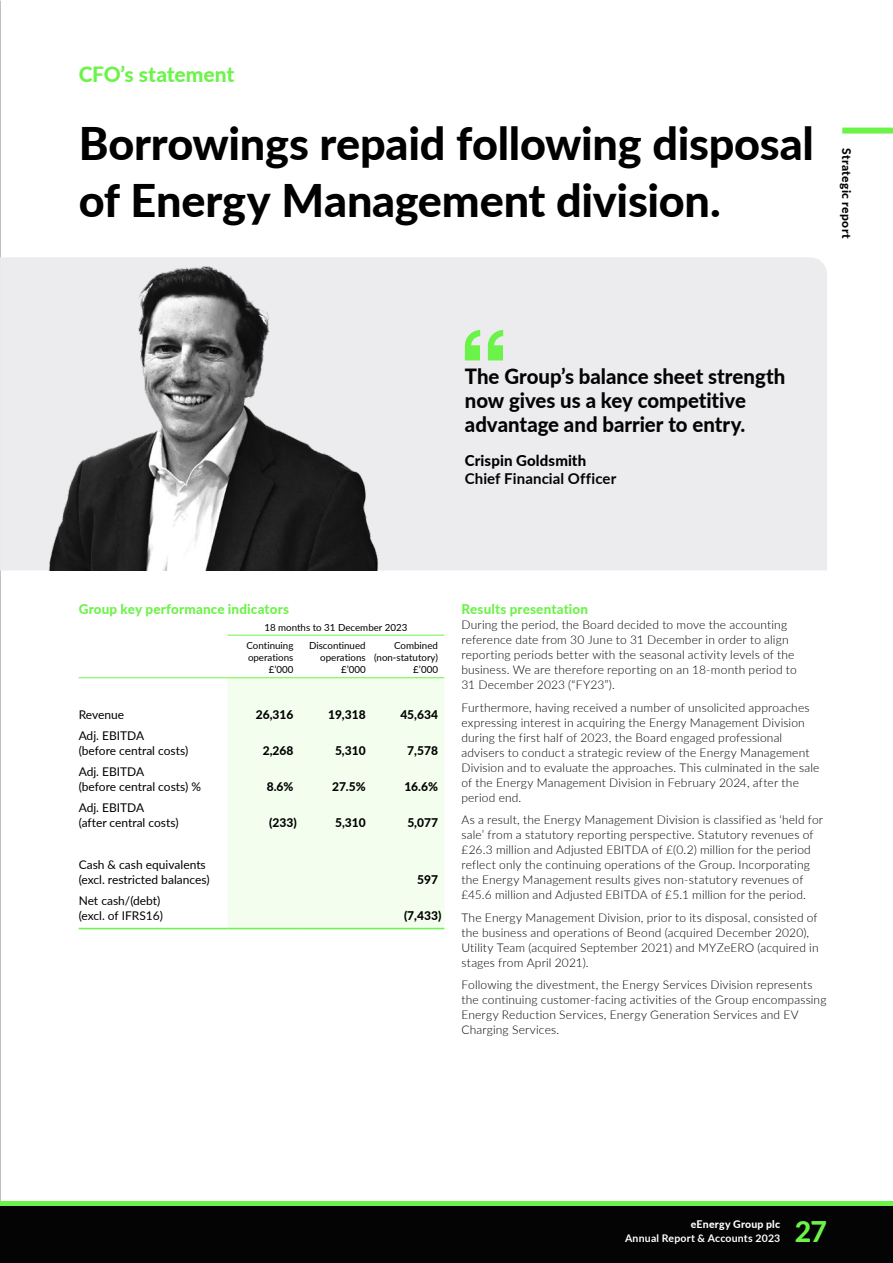
<style>
.page{position:relative;width:893px;height:1263px;background:#fff}
.page>*{position:absolute;margin:0;border:0;box-sizing:border-box;transform-origin:0 0}
.t1{font:900 45px/57px "Lato";letter-spacing:-.005em;color:#000}
.t2{font:900 28.5px "Lato";color:#6cf349}
.t3{font:900 21px/24px "Lato";color:#040404}
.t4{font:900 21px "Lato";letter-spacing:-.005em;color:#6cf349}
.t5{font:700 15px "Lato";letter-spacing:.005em;color:#040404}
.t6{font:900 15px "Lato";letter-spacing:.005em;color:#000}
.t7{font:900 13.5px "Lato";letter-spacing:.01em;color:#6cf349}
.t8{font:300 12px/15px "Lato";letter-spacing:.015em;color:#000}
.t9{font:12px/15px "Lato";color:#000}
.t10{font:900 12px "Lato";color:#000}
.t11{font:900 12px "Lato";letter-spacing:.035em;color:#000}
.t12{font:700 10.5px "Lato";letter-spacing:.02em;color:#fff}
.t13{font:900 10.5px "Lato";letter-spacing:.02em;color:#fff}
.t14{font:9.75px/12px "Lato";color:#000;text-align:right}
</style>
<div class="page">
<div style="left:227px;top:678px;width:217px;height:250px;background:#f3feee"></div>
<hr style="left:79px;top:928px;width:148px;height:1px;background:#6cf349">
<hr style="left:227px;top:928px;width:73px;height:1px;background:#6cf349">
<hr style="left:300px;top:928px;width:72px;height:1px;background:#6cf349">
<hr style="left:372px;top:928px;width:72px;height:1px;background:#6cf349">
<hr style="left:227px;top:635px;width:73px;height:1px;background:#6cf349">
<hr style="left:300px;top:635px;width:72px;height:1px;background:#6cf349">
<hr style="left:372px;top:635px;width:72px;height:1px;background:#6cf349">
<hr style="left:79px;top:677px;width:148px;height:1px;background:#6cf349">
<hr style="left:227px;top:677px;width:73px;height:1px;background:#6cf349">
<hr style="left:300px;top:677px;width:72px;height:1px;background:#6cf349">
<hr style="left:372px;top:677px;width:72px;height:1px;background:#6cf349">
<div style="left:0;top:257px;width:827px;height:313px;background:#ececee"></div>
<img style="left:17px;top:257px;width:370px;height:313px">
<svg style="left:488px;top:330px;width:15px;height:30px"></svg>
<svg style="left:465px;top:330px;width:15px;height:30px"></svg>
<div style="left:0;top:1205px;width:893px;height:58px;background:#040404"></div>
<hr style="left:0;top:1201px;width:893px;height:4px;background:#6cf349">
<div style="left:842px;top:128px;width:51px;height:6px;background:#6cf349"></div>
<h3 class="t4" style="left:79px;top:61px;width:157px">CFO’s statement</h3>
<h1 class="t1" style="left:79px;top:114px;width:737px">Borrowings repaid following disposal of Energy Management division.</h1>
<p class="t11" style="left:854px;top:148px;width:92px;rotate:90deg">Strategic report</p>
<h3 class="t3" style="left:465px;top:364px;width:322px">The Group’s balance sheet strength now gives us a key competitive advantage and barrier to entry.</h3>
<p class="t6" style="left:465px;top:451px;width:123px">Crispin Goldsmith</p>
<p class="t5" style="left:465px;top:469px;width:153px">Chief Financial Officer</p>
<p class="t7" style="left:79px;top:601px;width:212px">Group key performance indicators</p>
<p class="t14" style="left:247px;top:617px;width:162px;line-height:18.6px;text-align:left;text-indent:18px">18 months to 31 December 2023<br>Continuing</p>
<p class="t14" style="left:248px;top:651px;width:47px">operations £’000</p>
<p class="t14" style="left:309px;top:639px;width:58px">Discontinued operations £’000</p>
<p class="t14" style="left:374px;top:639px;width:65px">Combined (non-statutory) £’000</p>
<p class="t9" style="left:79px;top:707px;width:47px">Revenue</p>
<p class="t10" style="left:256px;top:708px;width:39px">26,316</p>
<p class="t10" style="left:328px;top:708px;width:39px">19,318</p>
<p class="t10" style="left:400px;top:708px;width:39px">45,634</p>
<p class="t9" style="left:79px;top:728px;width:111px">Adj. EBITDA<br>(before central costs)</p>
<p class="t10" style="left:263px;top:743px;width:32px">2,268</p>
<p class="t10" style="left:335px;top:743px;width:32px">5,310</p>
<p class="t10" style="left:407px;top:743px;width:32px">7,578</p>
<p class="t9" style="left:79px;top:764px;width:124px">Adj. EBITDA<br>(before central costs) %</p>
<p class="t9" style="left:79px;top:800px;width:101px">Adj. EBITDA<br>(after central costs)</p>
<p class="t9" style="left:79px;top:856px;width:132px">Cash &amp; cash equivalents (excl. restricted balances)</p>
<p class="t9" style="left:79px;top:892px;width:86px">Net cash/(debt) (excl. of IFRS16)</p>
<p class="t10" style="left:267px;top:779px;width:28px">8.6%</p>
<p class="t10" style="left:332px;top:779px;width:35px">27.5%</p>
<p class="t10" style="left:404px;top:779px;width:35px">16.6%</p>
<p class="t10" style="left:269px;top:815px;width:29px">(233)</p>
<p class="t10" style="left:335px;top:815px;width:32px">5,310</p>
<p class="t10" style="left:407px;top:815px;width:32px">5,077</p>
<p class="t10" style="left:417px;top:872px;width:22px">597</p>
<p class="t10" style="left:404px;top:908px;width:39px">(7,433)</p>
<p class="t7" style="left:461px;top:601px;width:128px">Results presentation</p>
<p class="t8" style="left:461px;top:617px;width:337px">During the period, the Board decided to move the accounting reference date from 30 June to 31 December in order to align reporting periods better with the seasonal activity levels of the business. We are therefore reporting on an 18-month period to 31 December 2023 (“FY23”).</p>
<p class="t8" style="left:461px;top:700px;width:360px">Furthermore, having received a number of unsolicited approaches expressing interest in acquiring the Energy Management Division during the first half of 2023, the Board engaged professional advisers to conduct a strategic review of the Energy Management Division and to evaluate the approaches. This culminated in the sale of the Energy Management Division in February 2024, after the period end.</p>
<p class="t8" style="left:461px;top:812px;width:363px">As a result, the Energy Management Division is classified as ‘held for sale’ from a statutory reporting perspective. Statutory revenues of £26.3 million and Adjusted EBITDA of £(0.2) million for the period reflect only the continuing operations of the Group. Incorporating the Energy Management results gives non-statutory revenues of £45.6 million and Adjusted EBITDA of £5.1 million for the period.</p>
<p class="t8" style="left:461px;top:910px;width:359px">The Energy Management Division, prior to its disposal, consisted of the business and operations of Beond (acquired December 2020), Utility Team (acquired September 2021) and MYZeERO (acquired in stages from April 2021).</p>
<p class="t8" style="left:461px;top:977px;width:367px">Following the divestment, the Energy Services Division represents the continuing customer-facing activities of the Group encompassing Energy Reduction Services, Energy Generation Services and EV Charging Services.</p>
<p class="t13" style="left:691px;top:1218px;width:91px">eEnergy Group plc</p>
<p class="t12" style="left:625px;top:1231px;width:157px">Annual Report &amp; Accounts 2023</p>
<h2 class="t2" style="left:795px;top:1213px;width:34px">27</h2>
</div>
